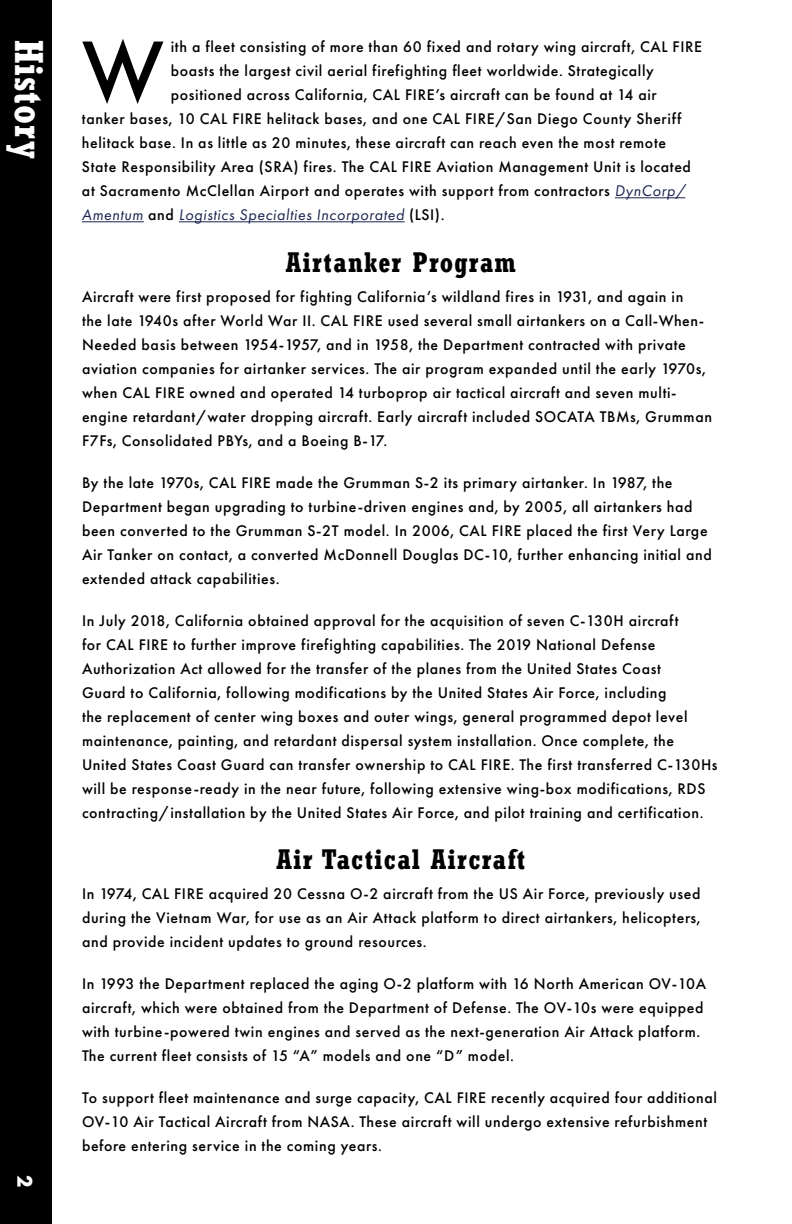
<style>
.page{position:relative;width:792px;height:1224px;background:#fff}
.page>*{position:absolute;margin:0;border:0;box-sizing:border-box;transform-origin:0 0}
.t1{font:500 88px "Futura PT";color:#000}
.t2{font:700 condensed 39.8px "Rockwell";letter-spacing:.02em;color:#fff}
.t3{font:700 condensed 28px "Rockwell";letter-spacing:.04em;color:#000}
.t4{font:700 22px "Futura PT";color:#fff;scale:.93 1}
.t5{font:500 16px/24px "Futura PT";letter-spacing:.04em;color:#000}
.t6{font:italic 16px "Futura PT";letter-spacing:.04em;color:#1a224d}
.s1{font-weight:400;font-style:italic;color:#1a224d}
.s2{font-weight:500;font-style:normal;color:#000}
</style>
<div class="page">
<hr style="left:615px;top:197px;width:70px;height:1px;background:#1a224d">
<hr style="left:82px;top:221px;width:62px;height:1px;background:#1a224d">
<hr style="left:179px;top:221px;width:226px;height:1px;background:#1a224d">
<div style="left:0;top:0;width:52px;height:1224px;background:#000"></div>
<h2 class="t2" style="left:53px;top:40px;width:121px;rotate:90deg">History</h2>
<h3 class="t4" style="left:39px;top:1175px;width:15px;rotate:90deg">2</h3>
<h1 class="t1" style="left:82px;top:18px;width:83px">W</h1>
<p class="t5" style="left:171px;top:35px;width:533px">ith a fleet consisting of more than 60 fixed and rotary wing aircraft, CAL FIRE</p>
<p class="t5" style="left:171px;top:59px;width:485px">boasts the largest civil aerial firefighting fleet worldwide. Strategically</p>
<p class="t5" style="left:171px;top:83px;width:488px">positioned across California, CAL FIRE’s aircraft can be found at 14 air</p>
<p class="t5" style="left:82px;top:107px;width:601px">tanker bases, 10 CAL FIRE helitack bases, and one CAL FIRE/San Diego County Sheriff</p>
<p class="t5" style="left:82px;top:131px;width:586px">helitack base. In as little as 20 minutes, these aircraft can reach even the most remote</p>
<p class="t5" style="left:82px;top:155px;width:611px">State Responsibility Area (SRA) fires. The CAL FIRE Aviation Management Unit is located</p>
<p class="t5" style="left:82px;top:179px;width:605px">at Sacramento McClellan Airport and operates with support from contractors <span class="s1">DynCorp/</span></p>
<p class="t6" style="left:82px;top:205px;width:364px">Amentum <span class="s2">and</span> Logistics Specialties Incorporated <span class="s2">(LSI).</span></p>
<h3 class="t3" style="left:286px;top:245px;width:232px">Airtanker Program</h3>
<p class="t5" style="left:82px;top:284px;width:632px">Aircraft were first proposed for fighting California’s wildland fires in 1931, and again in<br>the late 1940s after World War II. CAL FIRE used several small airtankers on a Call-When-Needed basis between 1954-1957, and in 1958, the Department contracted with private aviation companies for airtanker services. The air program expanded until the early 1970s, when CAL FIRE owned and operated 14 turboprop air tactical aircraft and seven multi&shy;engine retardant/water dropping aircraft. Early aircraft included SOCATA TBMs, Grumman F7Fs, Consolidated PBYs, and a Boeing B-17.</p>
<p class="t5" style="left:82px;top:470px;width:631px">By the late 1970s, CAL FIRE made the Grumman S-2 its primary airtanker. In 1987, the Department began upgrading to turbine-driven engines and, by 2005, all airtankers had been converted to the Grumman S-2T model. In 2006, CAL FIRE placed the first Very Large Air Tanker on contact, a converted McDonnell Douglas DC-10, further enhancing initial and extended attack capabilities.</p>
<p class="t5" style="left:82px;top:608px;width:637px">In July 2018, California obtained approval for the acquisition of seven C-130H aircraft<br>for CAL FIRE to further improve firefighting capabilities. The 2019 National Defense Authorization Act allowed for the transfer of the planes from the United States Coast<br>Guard to California, following modifications by the United States Air Force, including<br>the replacement of center wing boxes and outer wings, general programmed depot level maintenance, painting, and retardant dispersal system installation. Once complete, the United States Coast Guard can transfer ownership to CAL FIRE. The first transferred C-130Hs will be response-ready in the near future, following extensive wing-box modifications, RDS contracting/installation by the United States Air Force, and pilot training and certification.</p>
<h3 class="t3" style="left:277px;top:843px;width:250px">Air Tactical Aircraft</h3>
<p class="t5" style="left:82px;top:882px;width:620px;text-align:justify">In 1974, CAL FIRE acquired 20 Cessna O-2 aircraft from the US Air Force, previously used during the Vietnam War, for use as an Air Attack platform to direct airtankers, helicopters, and provide incident updates to ground resources.</p>
<p class="t5" style="left:82px;top:972px;width:626px">In 1993 the Department replaced the aging O-2 platform with 16 North American OV-10A aircraft, which were obtained from the Department of Defense. The OV-10s were equipped with turbine-powered twin engines and served as the next-generation Air Attack platform.<br>The current fleet consists of 15 “A” models and one “D” model.</p>
<p class="t5" style="left:82px;top:1086px;width:636px">To support fleet maintenance and surge capacity, CAL FIRE recently acquired four additional<br>OV-10 Air Tactical Aircraft from NASA. These aircraft will undergo extensive refurbishment before entering service in the coming years.</p>
</div>
